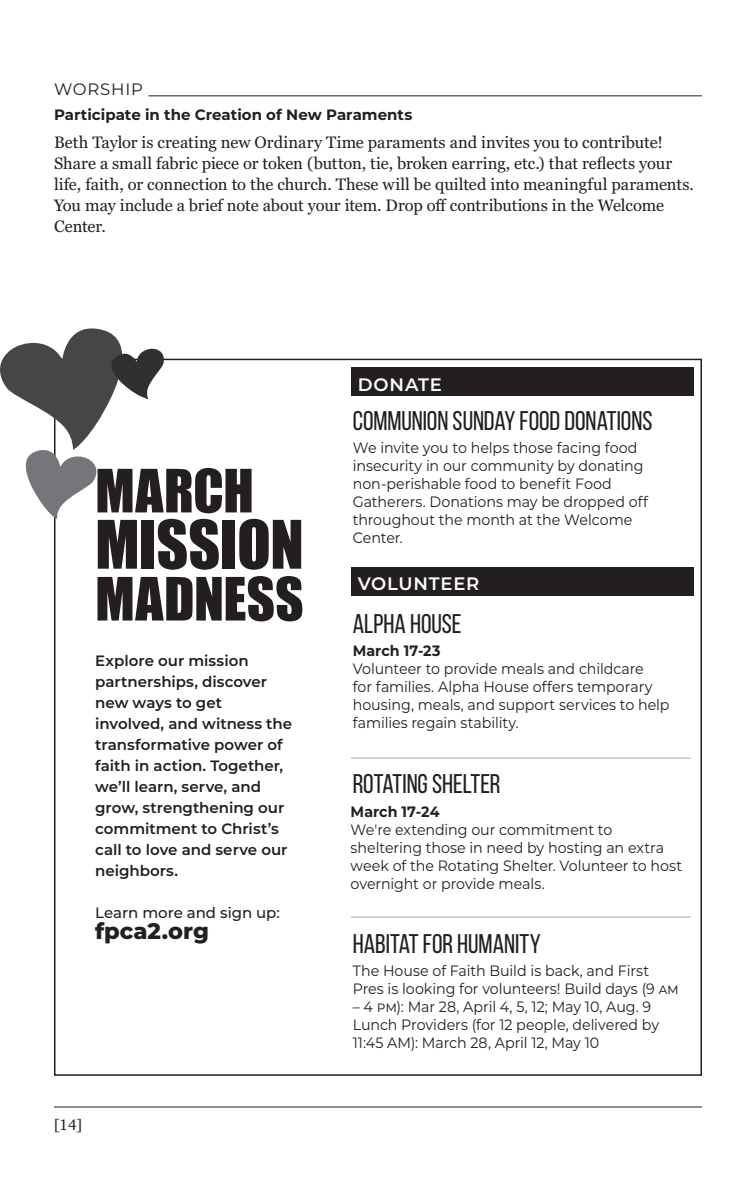
<style>
.page{position:relative;width:756px;height:1188px;background:#fff}
.page>*{position:absolute;margin:0;border:0;box-sizing:border-box;transform-origin:0 0}
.t1{font:61.8px "Impact";letter-spacing:-.005em;color:#231f20}
.t2{font:55.2px "Impact";color:#231f20}
.t3{font:27px "Bebas Neue";letter-spacing:-.005em;color:#231f20}
.t4{font:800 22.5px "Montserrat";color:#231f20}
.t5{font:600 18px "Montserrat";letter-spacing:.045em;color:#fff}
.t6{font:16.5px/21px "Georgia Pro";letter-spacing:-.01em;color:#231f20}
.t7{font:16.5px "Montserrat";letter-spacing:.05em;color:#231f20}
.t8{font:15px/18px "Montserrat";letter-spacing:-.005em;color:#231f20;scale:.95 1}
.t9{font:600 15px/21px "Montserrat";color:#231f20}
.t10{font:700 15px "Montserrat";color:#231f20}
.t11{font:500 15px "Montserrat";letter-spacing:-.005em;color:#231f20}
.t12{font:700 15px "Montserrat";color:#231f20;scale:.95 1}
.t13{font:15px "Georgia Pro";color:#231f20}
.s1{font-weight:700}
</style>
<div class="page">
<hr style="left:54px;top:1107px;width:648px;height:1px;background:#231f20">
<svg style="left:0;top:328px;width:165px;height:191px"></svg>
<hr style="left:351px;top:757px;width:340px;height:2px;background:#c1becf">
<hr style="left:351px;top:916px;width:340px;height:2px;background:#c1becf">
<hr style="left:148px;top:95px;width:554px;height:1px;background:#231f20">
<div style="left:351px;top:567px;width:343px;height:28px;background:#231f20"></div>
<div style="left:351px;top:368px;width:343px;height:28px;background:#231f20"></div>
<p class="t7" style="left:54px;top:78px;width:91px">WORSHIP</p>
<p class="t10" style="left:54px;top:104px;width:360px">Participate in the Creation of New Paraments</p>
<p class="t6" style="left:54px;top:132px;width:641px">Beth Taylor is creating new Ordinary Time paraments and invites you to contribute!<br>Share a small fabric piece or token (button, tie, broken earring, etc.) that reflects your life, faith, or connection to the church. These will be quilted into meaningful paraments.<br>You may include a brief note about your item. Drop off contributions in the Welcome Center.</p>
<p class="t2" style="left:95px;top:448px;width:160px">MARCH</p>
<p class="t1" style="left:95px;top:497px;width:210px">MISSION</p>
<p class="t2" style="left:95px;top:556px;width:210px">MADNESS</p>
<p class="t9" style="left:95px;top:650px;width:198px">Explore our mission partnerships, discover new ways to get involved, and witness the transformative power of faith in action. Together, we’ll learn, serve, and grow, strengthening our commitment to Christ’s call to love and serve our neighbors.</p>
<p class="t11" style="left:95px;top:902px;width:186px">Learn more and sign up:</p>
<p class="t4" style="left:95px;top:915px;width:115px">fpca2.org</p>
<p class="t13" style="left:54px;top:1116px;width:30px">[14]</p>
<p class="t5" style="left:358px;top:371px;width:86px">DONATE</p>
<p class="t3" style="left:353px;top:406px;width:301px">COMMUNION SUNDAY FOOD DONATIONS</p>
<p class="t8" style="left:353px;top:438px;width:312px">We invite you to helps those facing food insecurity in our community by donating non-perishable food to benefit Food Gatherers. Donations may be dropped off throughout the month at the Welcome Center.</p>
<p class="t5" style="left:358px;top:571px;width:123px">VOLUNTEER</p>
<p class="t3" style="left:353px;top:609px;width:110px">ALPHA HOUSE</p>
<p class="t8" style="left:353px;top:642px;width:335px"><span class="s1">March 17-23<br></span>Volunteer to provide meals and childcare<br>for families. Alpha House offers temporary housing, meals, and support services to help families regain stability.</p>
<p class="t3" style="left:353px;top:769px;width:149px">ROTATING SHELTER</p>
<p class="t12" style="left:351px;top:801px;width:95px">March 17-24</p>
<p class="t8" style="left:351px;top:820px;width:351px">We're extending our commitment to sheltering those in need by hosting an extra week of the Rotating Shelter. Volunteer to host overnight or provide meals.</p>
<p class="t3" style="left:353px;top:929px;width:190px">HABITAT FOR HUMANITY</p>
<p class="t8" style="left:353px;top:961px;width:345px">The House of Faith Build is back, and First<br>Pres is looking for volunteers! Build days (9 am</p>
<p class="t8" style="left:353px;top:997px;width:316px">– 4 pm): Mar 28, April 4, 5, 12; May 10, Aug. 9</p>
<p class="t8" style="left:353px;top:1015px;width:324px">Lunch Providers (for 12 people, delivered by<br>11:45 AM): March 28, April 12, May 10</p>
</div>
